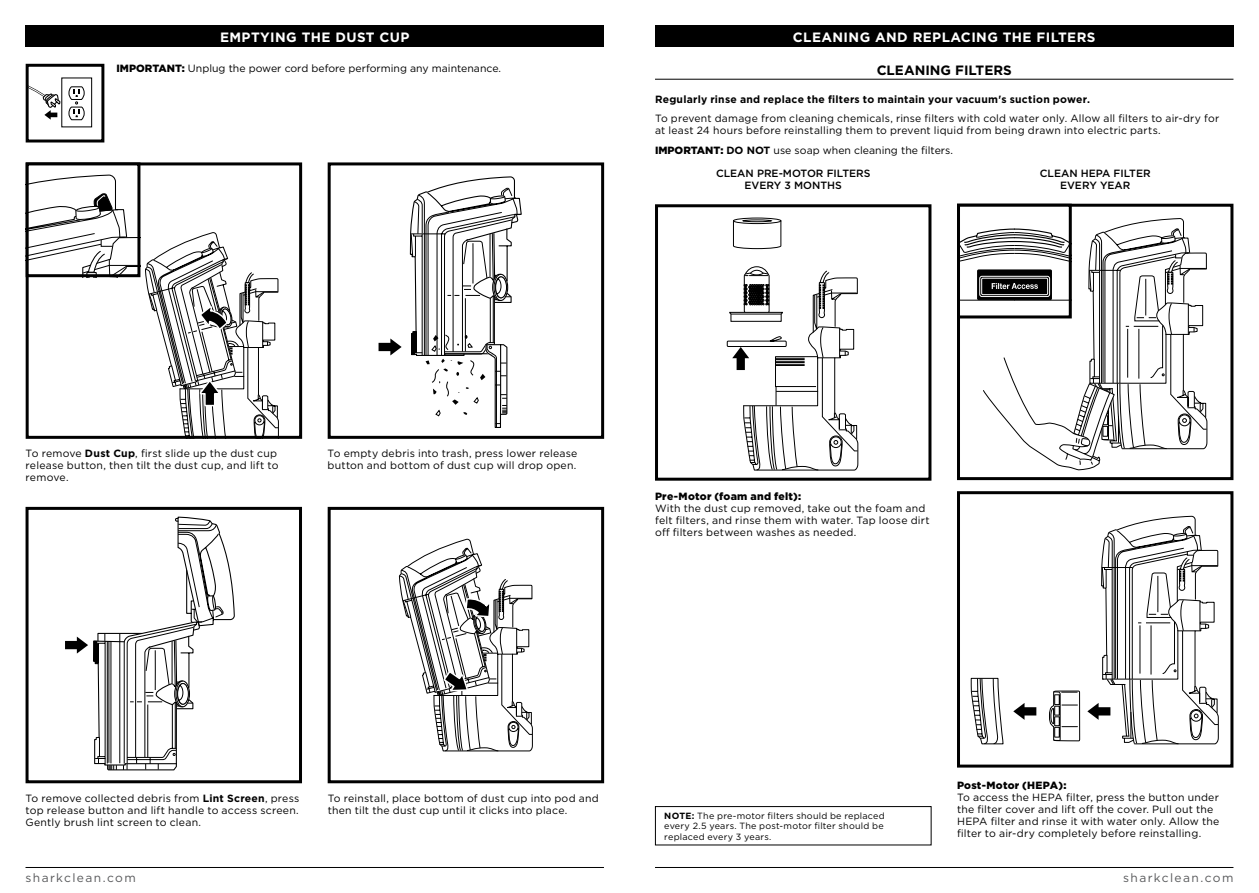
<style>
.page{position:relative;width:1259px;height:893px;background:#fff}
.page>*{position:absolute;margin:0;border:0;box-sizing:border-box;transform-origin:0 0}
.t1{font:700 13.5px "Gotham";letter-spacing:.03em;color:#fff}
.t2{font:700 13.5px "Gotham";color:#000}
.t3{font:12px "Gotham";letter-spacing:.115em;color:#58595b}
.t4{font:10.5px/12px "Gotham";letter-spacing:.02em;color:#000}
.t5{font:10.5px "Gotham";color:#000}
.t6{font:700 10.5px "Gotham";letter-spacing:.025em;color:#000}
.t7{font:500 10.5px/12px "Gotham";color:#000;text-align:center}
.t8{font:900 10.5px "Gotham";letter-spacing:.02em;color:#000}
.t9{font:9px/10.5px "Gotham";letter-spacing:.025em;color:#000}
.s1{font-weight:900}
.s2{font-weight:700}
</style>
<div class="page">
<hr style="left:655px;top:867px;width:578px;height:1px;background:#000">
<hr style="left:26px;top:867px;width:578px;height:1px;background:#000">
<div style="left:26px;top:26px;width:578px;height:21px;background:#000"></div>
<div style="left:26px;top:162px;width:276px;height:277px;border:3px solid #000"></div>
<div style="left:26px;top:162px;width:114px;height:115px;border:3px solid #000"></div>
<div style="left:328px;top:507px;width:276px;height:276px;border:3px solid #000"></div>
<svg style="left:410px;top:177px;width:112px;height:251px"></svg>
<div style="left:328px;top:162px;width:276px;height:277px;border:3px solid #000"></div>
<div style="left:26px;top:507px;width:276px;height:276px;border:3px solid #000"></div>
<svg style="left:378px;top:338px;width:23px;height:17px"></svg>
<svg style="left:65px;top:517px;width:170px;height:253px"></svg>
<svg style="left:26px;top:175px;width:253px;height:264px"></svg>
<svg style="left:399px;top:539px;width:134px;height:212px"></svg>
<div style="left:655px;top:26px;width:578px;height:21px;background:#000"></div>
<hr style="left:655px;top:79px;width:578px;height:1px;background:#000">
<svg style="left:733px;top:222px;width:48px;height:27px"></svg>
<svg style="left:733px;top:218px;width:48px;height:6px"></svg>
<div style="left:733px;top:218px;width:48px;height:6px;border:1px solid #000;border-radius:50%"></div>
<hr style="left:743px;top:220px;width:28px;height:2px;background:#fff;border-radius:50%">
<div style="left:742px;top:219px;width:29px;height:3px;border:1px solid #000;border-radius:50%"></div>
<div style="left:655px;top:204px;width:276px;height:277px;border:3px solid #000"></div>
<div style="left:26px;top:64px;width:78px;height:78px;border:3px solid #000"></div>
<svg style="left:27px;top:77px;width:65px;height:50px"></svg>
<svg style="left:727px;top:266px;width:131px;height:205px"></svg>
<div style="left:957px;top:204px;width:276px;height:276px;border:3px solid #000"></div>
<svg style="left:957px;top:218px;width:250px;height:252px"></svg>
<div style="left:957px;top:204px;width:114px;height:114px;border:3px solid #000"></div>
<div style="left:957px;top:491px;width:276px;height:277px;border:3px solid #000"></div>
<svg style="left:970px;top:516px;width:248px;height:228px"></svg>
<div style="left:655px;top:806px;width:276px;height:39px;border:1px solid #000"></div>
<p class="t1" style="left:220px;top:28px;width:191px">EMPTYING THE DUST CUP</p>
<p class="t5" style="left:116px;top:62px;width:386px"><span class="s1">IMPORTANT:</span> Unplug the power cord before performing any maintenance.</p>
<p class="t1" style="left:793px;top:28px;width:304px">CLEANING AND REPLACING THE FILTERS</p>
<p class="t2" style="left:876px;top:61px;width:137px">CLEANING FILTERS</p>
<p class="t6" style="left:655px;top:92px;width:436px">Regularly rinse and replace the filters to maintain your vacuum's suction power.</p>
<p class="t4" style="left:655px;top:112px;width:566px">To prevent damage from cleaning chemicals, rinse filters with cold water only. Allow all filters to air-dry for at least 24 hours before reinstalling them to prevent liquid from being drawn into electric parts.</p>
<p class="t5" style="left:655px;top:144px;width:299px"><span class="s1">IMPORTANT:</span> <span class="s2">DO NOT</span> use soap when cleaning the filters.</p>
<p class="t7" style="left:716px;top:167px;width:156px">CLEAN PRE-MOTOR FILTERS<br>EVERY 3 MONTHS</p>
<p class="t7" style="left:1039px;top:167px;width:112px">CLEAN HEPA FILTER<br>EVERY YEAR</p>
<p class="t4" style="left:26px;top:447px;width:254px">To remove <span class="s2">Dust Cup</span>, first slide up the dust cup release button, then tilt the dust cup, and lift to remove.</p>
<p class="t4" style="left:328px;top:447px;width:251px">To empty debris into trash, press lower release button and bottom of dust cup will drop open.</p>
<p class="t8" style="left:655px;top:489px;width:148px">Pre-Motor (foam and felt):</p>
<p class="t4" style="left:655px;top:502px;width:276px">With the dust cup removed, take out the foam and felt filters, and rinse them with water. Tap loose dirt off filters between washes as needed.</p>
<p class="t4" style="left:26px;top:792px;width:275px;text-align:justify">To remove collected debris from <span class="s2">Lint Screen</span>, press top release button and lift handle to access screen.<br>Gently brush lint screen to clean.</p>
<p class="t4" style="left:328px;top:792px;width:273px">To reinstall, place bottom of dust cup into pod and then tilt the dust cup until it clicks into place.</p>
<p class="t9" style="left:664px;top:810px;width:222px"><span class="s2">NOTE:</span> The pre-motor filters should be replaced every 2.5 years. The post-motor filter should be replaced every 3 years.</p>
<p class="t8" style="left:957px;top:778px;width:111px">Post-Motor (HEPA):</p>
<p class="t4" style="left:957px;top:791px;width:264px">To access the HEPA filter, press the button under the filter cover and lift off the cover. Pull out the HEPA filter and rinse it with water only. Allow the filter to air-dry completely before reinstalling.</p>
<p class="t3" style="left:26px;top:870px;width:112px">sharkclean.com</p>
<p class="t3" style="left:1123px;top:870px;width:112px">sharkclean.com</p>
</div>
